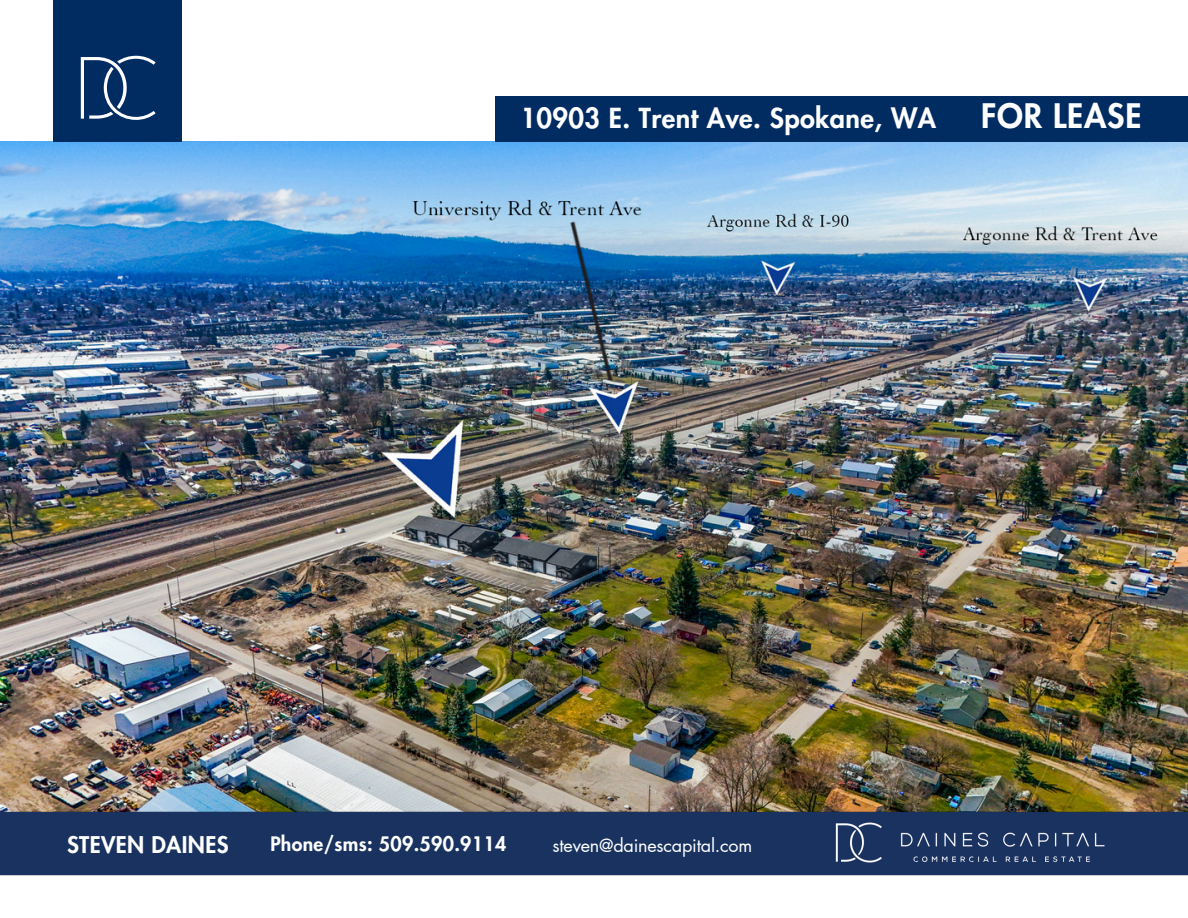
<style>
.page{position:relative;width:1188px;height:918px;background:#fff}
.page>*{position:absolute;margin:0;border:0;box-sizing:border-box;transform-origin:0 0}
.t1{font:800 33px "Futura LT Pro";letter-spacing:.025em;color:#fff}
.t2{font:800 27px "Futura LT Pro";letter-spacing:.015em;color:#fff}
.t3{font:800 22.5px "Futura LT Pro";letter-spacing:.015em;color:#fff}
.t4{font:800 19.5px "Futura LT Pro";letter-spacing:.015em;color:#fff}
.t5{font:18px "Futura LT Pro";letter-spacing:-.01em;color:#fff}
</style>
<div class="page">
<img style="left:0;top:142px;width:1188px;height:663px">
<div style="left:54px;top:0;width:128px;height:142px;background:#012c62"></div>
<svg style="left:81px;top:56px;width:75px;height:64px"></svg>
<img style="left:0;top:805px;width:1188px;height:71px">
<div style="left:495px;top:96px;width:693px;height:46px;background:#012c62"></div>
<h3 class="t2" style="left:520px;top:106px;width:417px">10903 E. Trent Ave. Spokane, WA</h3>
<h4 class="t1" style="left:981px;top:101px;width:162px">FOR LEASE</h4>
<h2 class="t3" style="left:67px;top:834px;width:163px">STEVEN DAINES</h2>
<p class="t4" style="left:270px;top:835px;width:237px">Phone/sms: 509.590.9114</p>
<p class="t5" style="left:552px;top:837px;width:201px">steven@dainescapital.com</p>
</div>
